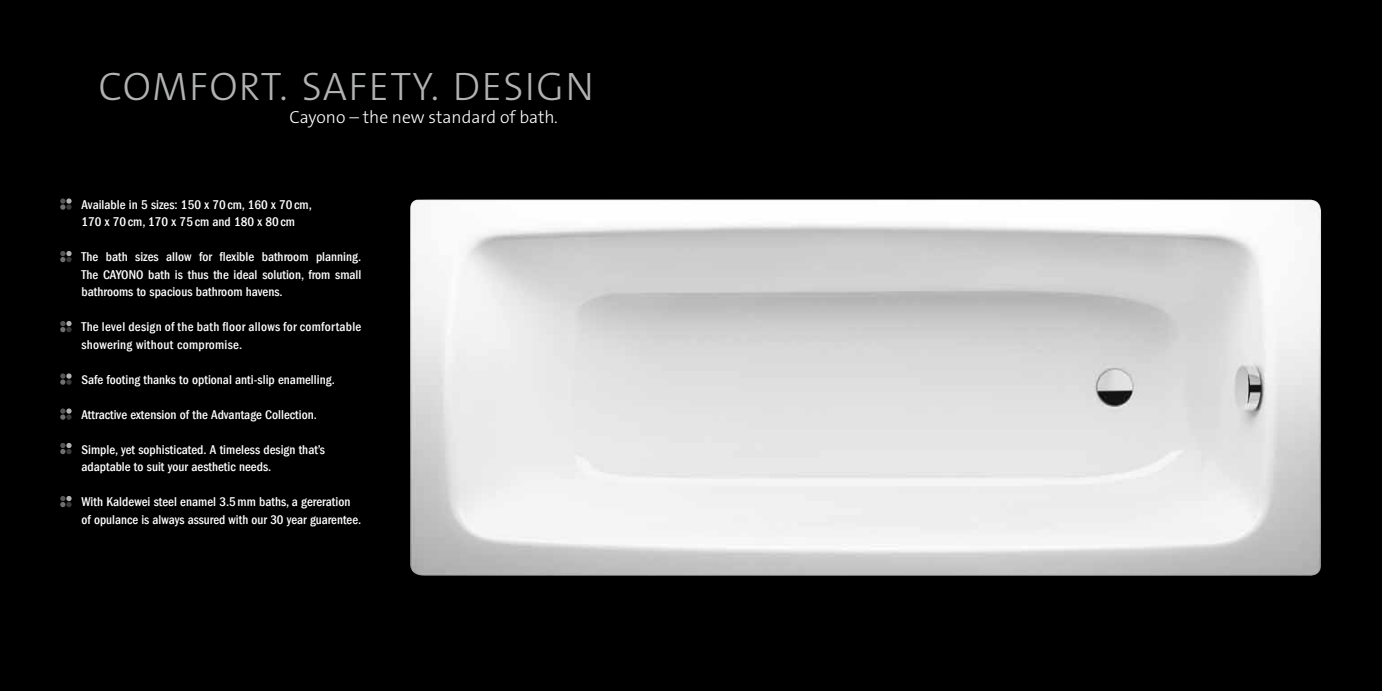
<style>
.page{position:relative;width:1382px;height:691px;background:#000}
.page>*{position:absolute;margin:0;border:0;box-sizing:border-box;transform-origin:0 0}
.t1{font:40px "The Sans LP3 Lig";letter-spacing:.035em;color:#b1b2b3}
.t2{font:17.5px "The Sans LP3 Lig";color:#fff}
.t3{font:500 condensed 13.12px/17.5px "Franklin Gothic LT Com";color:#fff}
.t4{font:500 condensed 13.12px/17.5px "Franklin Gothic LT Com";letter-spacing:.02em;color:#fff}
</style>
<div class="page">
<img style="left:410px;top:200px;width:911px;height:376px">
<svg style="left:60px;top:198px;width:12px;height:12px"></svg>
<svg style="left:60px;top:251px;width:12px;height:11px"></svg>
<svg style="left:60px;top:321px;width:12px;height:11px"></svg>
<svg style="left:60px;top:373px;width:12px;height:12px"></svg>
<svg style="left:60px;top:408px;width:12px;height:12px"></svg>
<svg style="left:60px;top:443px;width:12px;height:11px"></svg>
<svg style="left:60px;top:496px;width:12px;height:11px"></svg>
<h1 class="t1" style="left:99px;top:61px;width:497px">COMFORT. SAFETY. DESIGN</h1>
<h2 class="t2" style="left:290px;top:106px;width:270px">Cayono – the new standard of bath.</h2>
<p class="t3" style="left:81px;top:196px;width:232px">Available in 5 sizes: 150 x 70cm, 160 x 70cm,<br>170 x 70cm, 170 x 75cm and 180 x 80cm</p>
<p class="t3" style="left:81px;top:248px;width:281px;text-align:justify">The bath sizes allow for flexible bathroom planning.<br>The CAYONO bath is thus the ideal solution, from small bathrooms to spacious bathroom havens.</p>
<p class="t4" style="left:81px;top:318px;width:281px">The level design of the bath floor allows for comfortable showering without compromise.</p>
<p class="t3" style="left:81px;top:371px;width:255px">Safe footing thanks to optional anti-slip enamelling.</p>
<p class="t3" style="left:81px;top:406px;width:237px">Attractive extension of the Advantage Collection.</p>
<p class="t3" style="left:81px;top:441px;width:245px">Simple, yet sophisticated. A timeless design that’s adaptable to suit your aesthetic needs.</p>
<p class="t3" style="left:81px;top:493px;width:281px">With Kaldewei steel enamel 3.5mm baths, a gereration of opulance is always assured with our 30 year guarentee.</p>
</div>
